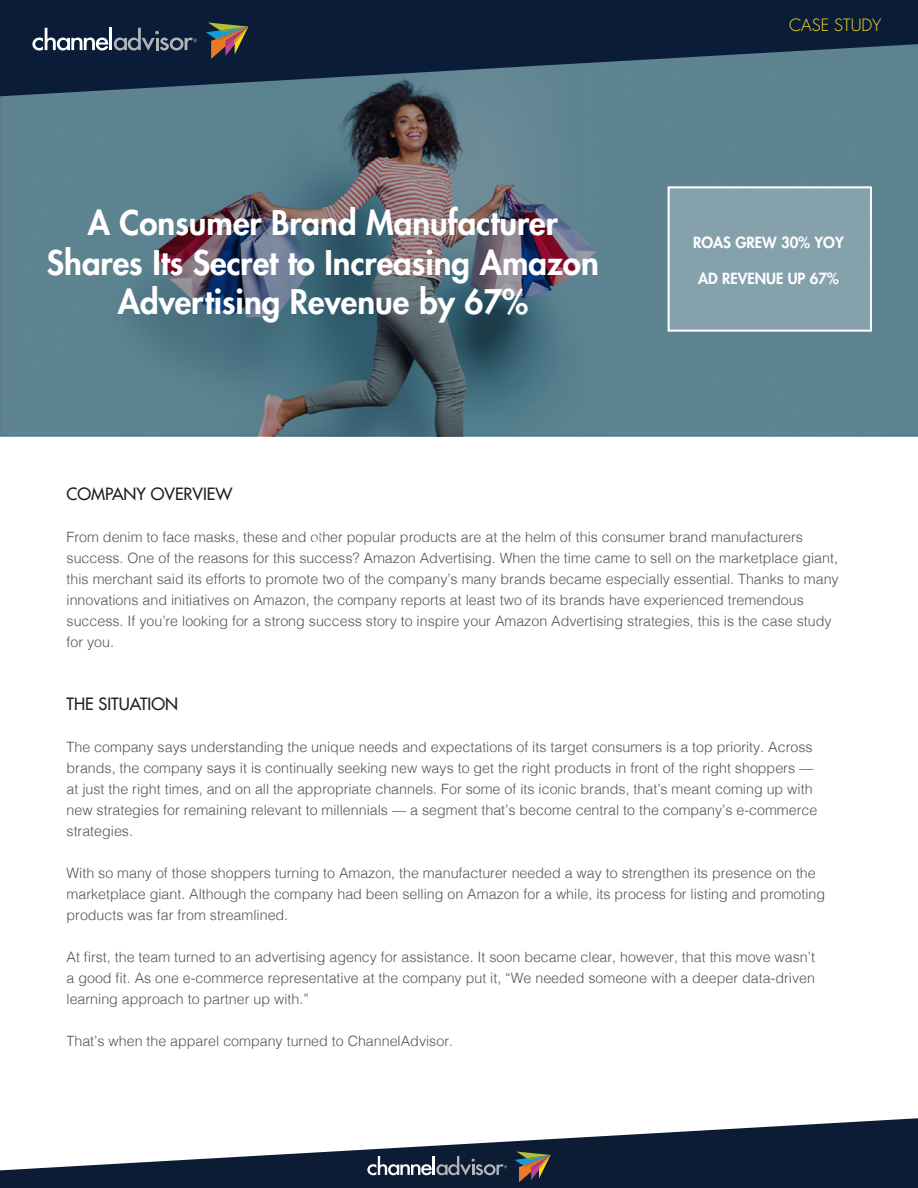
<style>
.page{position:relative;width:918px;height:1188px;background:#fff}
.page>*{position:absolute;margin:0;border:0;box-sizing:border-box;transform-origin:0 0}
.t1{font:800 33px/39.6px "Futura Std";color:#fff;text-align:center}
.t2{font:500 16.5px "Futura Std";color:#221e1f}
.t3{font:300 16.5px "Futura Std";color:#fee122}
.t4{font:800 15px "Futura Std";color:#fff}
.t5{font:300 14.25px/21px "Helvetica";color:#515557}
</style>
<div class="page">
<svg style="left:0;top:96px;width:918px;height:340px;background:#587684"></svg>
<svg style="left:0;top:0;width:918px;height:96px;background:#213951"></svg>
<svg style="left:206px;top:22px;width:42px;height:37px;background:#605548"></svg>
<svg style="left:32px;top:28px;width:76px;height:23px"></svg>
<hr style="left:109px;top:28px;width:3px;height:22px;background:#fff">
<svg style="left:114px;top:28px;width:83px;height:23px;background:#38465b"></svg>
<svg style="left:0;top:1118px;width:918px;height:70px;fill:#0c1c35"></svg>
<svg style="left:514px;top:1152px;width:37px;height:30px"></svg>
<svg style="left:367px;top:1156px;width:140px;height:19px;background:#4b5668"></svg>
<div style="left:668px;top:186px;width:204px;height:146px;background:#85a1ac"></div>
<h1 class="t1" style="left:47px;top:203px;width:554px">A Consumer Brand Manufacturer<br>Shares Its Secret to Increasing Amazon<br>Advertising Revenue by 67%</h1>
<p class="t3" style="left:789px;top:15px;width:94px">CASE STUDY</p>
<p class="t4" style="left:693px;top:233px;width:152px">ROAS GREW 30% YOY</p>
<p class="t4" style="left:698px;top:269px;width:142px">AD REVENUE UP 67%</p>
<p class="t2" style="left:67px;top:483px;width:167px">COMPANY OVERVIEW</p>
<p class="t5" style="left:67px;top:525px;width:774px">From denim to face masks, these and other popular products are at the helm of this consumer brand manufacturers success. One of the reasons for this success? Amazon Advertising. When the time came to sell on the marketplace giant, this merchant said its efforts to promote two of the company’s many brands became especially essential. Thanks to many innovations and initiatives on Amazon, the company reports at least two of its brands have experienced tremendous success. If you’re looking for a strong success story to inspire your Amazon Advertising strategies, this is the case study for you.</p>
<p class="t2" style="left:67px;top:693px;width:113px">THE SITUATION</p>
<p class="t5" style="left:67px;top:735px;width:752px">The company says understanding the unique needs and expectations of its target consumers is a top priority. Across brands, the company says it is continually seeking new ways to get the right products in front of the right shoppers — at just the right times, and on all the appropriate channels. For some of its iconic brands, that’s meant coming up with new strategies for remaining relevant to millennials — a segment that’s become central to the company’s e-commerce strategies.</p>
<p class="t5" style="left:67px;top:861px;width:760px">With so many of those shoppers turning to Amazon, the manufacturer needed a way to strengthen its presence on the marketplace giant. Although the company had been selling on Amazon for a while, its process for listing and promoting products was far from streamlined.</p>
<p class="t5" style="left:67px;top:945px;width:750px;text-align:justify">At first, the team turned to an advertising agency for assistance. It soon became clear, however, that this move wasn’t a good fit. As one e-commerce representative at the company put it, “We needed someone with a deeper data-driven learning approach to partner up with.”</p>
<p class="t5" style="left:67px;top:1029px;width:388px">That’s when the apparel company turned to ChannelAdvisor.</p>
</div>
